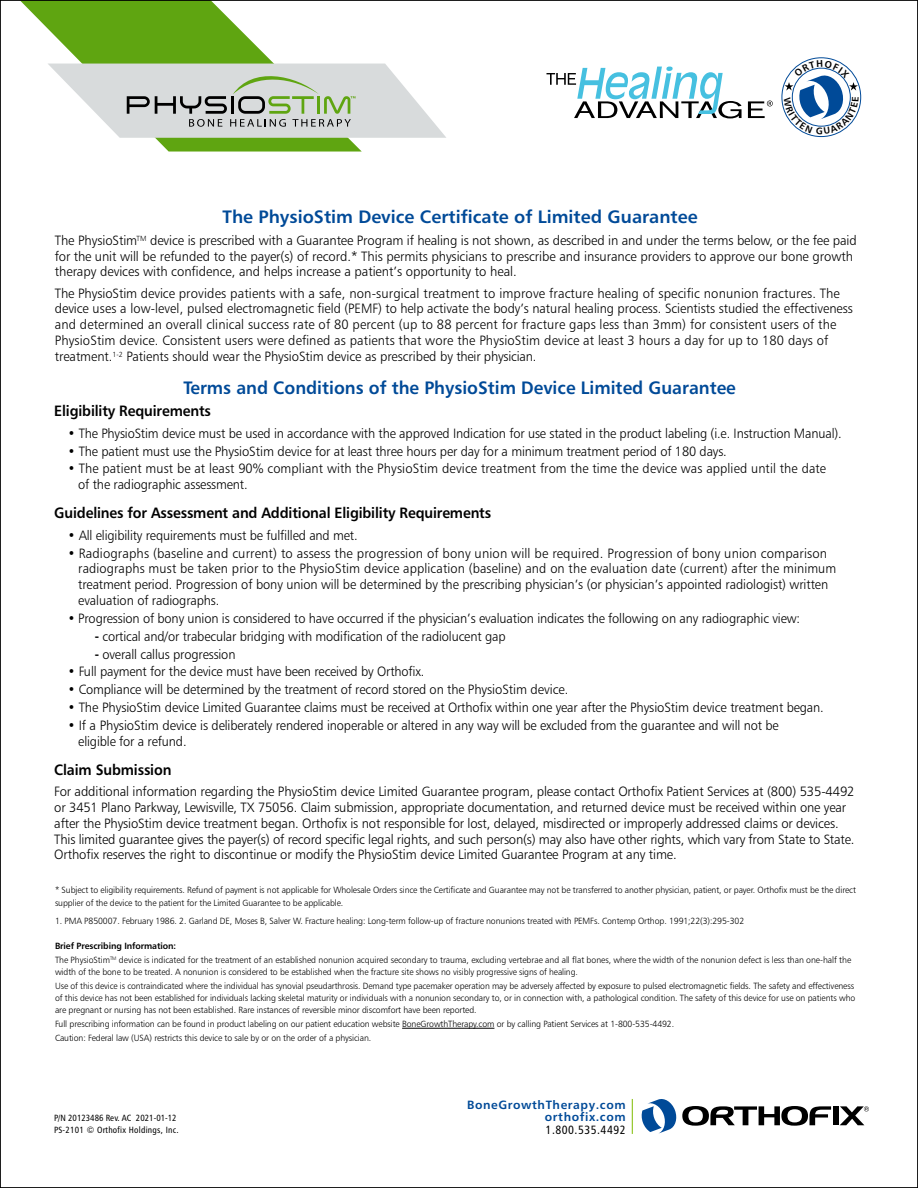
<style>
.page{position:relative;width:918px;height:1188px;background:#fff}
.page>*{position:absolute;margin:0;border:0;box-sizing:border-box;transform-origin:0 0}
.t1{font:18px "Humanist 777 BT Bold B";color:#004a98}
.t2{font:15px "Humanist 777 BT Bold B";letter-spacing:-.01em;color:#000;scale:.94 1}
.t3{font:13.5px/15.8px "Humanist 777 BT Light B";letter-spacing:-.01em;color:#000}
.t4{font:13.5px/15.8px "Humanist 777 BT Light B";letter-spacing:-.01em;color:#000;scale:.95 1}
.t5{font:13.5px/15.9px "Humanist 777 BT Light B";letter-spacing:.01em;color:#000}
.t6{font:13.5px/15.8px "Humanist 777 BT Light B";letter-spacing:.01em;color:#000;scale:.95 1}
.t7{font:12px/12.8px "Humanist 777 BT Bold B";letter-spacing:.05em;color:#004a98;text-align:right}
.t8{font:12px "Humanist 777 BT Roman Condensed B";letter-spacing:.04em;color:#000}
.t9{font:9px/12.8px "Humanist 777 BT Light B";letter-spacing:-.01em;color:#000}
.t10{font:9px/12px "Humanist 777 BT Light B";letter-spacing:-.01em;color:#000;scale:.96 1}
.t11{font:9px/12px "Humanist 777 BT Roman Condensed B";letter-spacing:.025em;color:#000}
.t12{font:9px "Humanist 777 BT Bold B";letter-spacing:-.01em;color:#000}
.s1{font-family:"Humanist 777 BT Bold B"}
</style>
<div class="page">
<hr style="left:632px;top:1099px;width:1px;height:35px;background:#7ebb00">
<svg style="left:641px;top:1099px;width:190px;height:35px"></svg>
<div style="left:833px;top:1106px;width:5px;height:19px;background:#000"></div>
<svg style="left:840px;top:1106px;width:29px;height:19px"></svg>
<hr style="left:402px;top:1028px;width:92px;height:1px;background:#000">
<svg style="left:21px;top:2px;width:341px;height:150px"></svg>
<svg style="left:48px;top:64px;width:398px;height:74px"></svg>
<svg style="left:546px;top:67px;width:196px;height:51px"></svg>
<svg style="left:748px;top:101px;width:25px;height:17px"></svg>
<svg style="left:781px;top:57px;width:81px;height:81px"></svg>
<h1 class="t1" style="left:223px;top:205px;width:477px">The PhysioStim Device Certificate of Limited Guarantee</h1>
<p class="t3" style="left:55px;top:233px;width:804px">The PhysioStim<sup>TM</sup> device is prescribed with a Guarantee Program if healing is not shown, as described in and under the terms below, or the fee paid for the unit will be refunded to the payer(s) of record.* This permits physicians to prescribe and insurance providers to approve our bone growth therapy devices with confidence, and helps increase a patient’s opportunity to heal.</p>
<p class="t5" style="left:55px;top:285px;width:800px">The PhysioStim device provides patients with a safe, non-surgical treatment to improve fracture healing of specific nonunion fractures. The device uses a low-level, pulsed electromagnetic field (PEMF) to help activate the body’s natural healing process. Scientists studied the effectiveness and determined an overall clinical success rate of 80 percent (up to 88 percent for fracture gaps less than 3mm) for consistent users of the PhysioStim device. Consistent users were defined as patients that wore the PhysioStim device at least 3 hours a day for up to 180 days of treatment.<sup>1-2</sup> Patients should wear the PhysioStim device as prescribed by their physician.</p>
<h1 class="t1" style="left:183px;top:376px;width:554px">Terms and Conditions of the PhysioStim Device Limited Guarantee</h1>
<h2 class="t2" style="left:54px;top:402px;width:168px">Eligibility Requirements</h2>
<h3 class="t4" style="left:68px;top:425px;width:816px">• The PhysioStim device must be used in accordance with the approved Indication for use stated in the product labeling (i.e. Instruction Manual).</h3>
<h3 class="t4" style="left:68px;top:443px;width:695px">• The patient must use the PhysioStim device for at least three hours per day for a minimum treatment period of 180 days.</h3>
<h3 class="t6" style="left:78px;top:461px;width:789px;text-indent:-10px">• The patient must be at least 90% compliant with the PhysioStim device treatment from the time the device was applied until the date of the radiographic assessment.</h3>
<h2 class="t2" style="left:54px;top:504px;width:466px">Guidelines for Assessment and Additional Eligibility Requirements</h2>
<h3 class="t4" style="left:68px;top:527px;width:307px">• All eligibility requirements must be fulfilled and met.</h3>
<p class="t6" style="left:78px;top:545px;width:800px;text-indent:-10px">• Radiographs (baseline and current) to assess the progression of bony union will be required. Progression of bony union comparison radiographs must be taken prior to the PhysioStim device application (baseline) and on the evaluation date (current) after the minimum treatment period. Progression of bony union will be determined by the prescribing physician’s (or physician’s appointed radiologist) written evaluation of radiographs.</p>
<h3 class="t4" style="left:68px;top:610px;width:772px">• Progression of bony union is considered to have occurred if the physician’s evaluation indicates the following on any radiographic view:</h3>
<h3 class="t4" style="left:95px;top:628px;width:434px"><span class="s1">-</span> cortical and/or trabecular bridging with modification of the radiolucent gap</h3>
<h3 class="t4" style="left:95px;top:646px;width:150px"><span class="s1">-</span> overall callus progression</h3>
<h3 class="t4" style="left:68px;top:664px;width:377px">• Full payment for the device must have been received by Orthofix.</h3>
<h3 class="t4" style="left:68px;top:682px;width:528px">• Compliance will be determined by the treatment of record stored on the PhysioStim device.</h3>
<h3 class="t4" style="left:68px;top:699px;width:797px">• The PhysioStim device Limited Guarantee claims must be received at Orthofix within one year after the PhysioStim device treatment began.</h3>
<h3 class="t4" style="left:78px;top:717px;width:739px;text-indent:-10px">• If a PhysioStim device is deliberately rendered inoperable or altered in any way will be excluded from the guarantee and will not be eligible for a refund.</h3>
<h2 class="t2" style="left:54px;top:760px;width:126px">Claim Submission</h2>
<p class="t3" style="left:54px;top:784px;width:802px">For additional information regarding the PhysioStim device Limited Guarantee program, please contact Orthofix Patient Services at (800) 535-4492 or 3451 Plano Parkway, Lewisville, TX 75056. Claim submission, appropriate documentation, and returned device must be received within one year after the PhysioStim device treatment began. Orthofix is not responsible for lost, delayed, misdirected or improperly addressed claims or devices.<br>This limited guarantee gives the payer(s) of record specific legal rights, and such person(s) may also have other rights, which vary from State to State.<br>Orthofix reserves the right to discontinue or modify the PhysioStim device Limited Guarantee Program at any time.</p>
<p class="t9" style="left:55px;top:883px;width:803px">* Subject to eligibility requirements. Refund of payment is not applicable for Wholesale Orders since the Certificate and Guarantee may not be transferred to another physician, patient, or payer. Orthofix must be the direct supplier of the device to the patient for the Limited Guarantee to be applicable.</p>
<p class="t9" style="left:55px;top:914px;width:691px">1. PMA P850007. February 1986. 2. Garland DE, Moses B, Salver W. Fracture healing: Long-term follow-up of fracture nonunions treated with PEMFs. Contemp Orthop. 1991;22(3):295-302</p>
<p class="t12" style="left:55px;top:940px;width:123px">Brief Prescribing Information:</p>
<p class="t9" style="left:55px;top:954px;width:798px;line-height:12px">The PhysioStim<sup>TM</sup> device is indicated for the treatment of an established nonunion acquired secondary to trauma, excluding vertebrae and all flat bones, where the width of the nonunion defect is less than one-half the width of the bone to be treated. A nonunion is considered to be established when the fracture site shows no visibly progressive signs of healing.</p>
<p class="t10" style="left:55px;top:980px;width:835px">Use of this device is contraindicated where the individual has synovial pseudarthrosis. Demand type pacemaker operation may be adversely affected by exposure to pulsed electromagnetic fields. The safety and effectiveness of this device has not been established for individuals lacking skeletal maturity or individuals with a nonunion secondary to, or in connection with, a pathological condition. The safety of this device for use on patients who are pregnant or nursing has not been established. Rare instances of reversible minor discomfort have been reported.</p>
<p class="t9" style="left:55px;top:1017px;width:621px;line-height:14.1px">Full prescribing information can be found in product labeling on our patient education website BoneGrowthTherapy.com or by calling Patient Services at 1-800-535-4492.<br>Caution: Federal law (USA) restricts this device to sale by or on the order of a physician.</p>
<p class="t11" style="left:54px;top:1112px;width:126px">P/N 20123486 Rev. AC 2021-01-12<br>PS-2101 © Orthofix Holdings, Inc.</p>
<h3 class="t7" style="left:467px;top:1098px;width:160px">BoneGrowthTherapy.com orthofix.com</h3>
<h3 class="t8" style="left:546px;top:1122px;width:82px">1.800.535.4492</h3>
</div>
